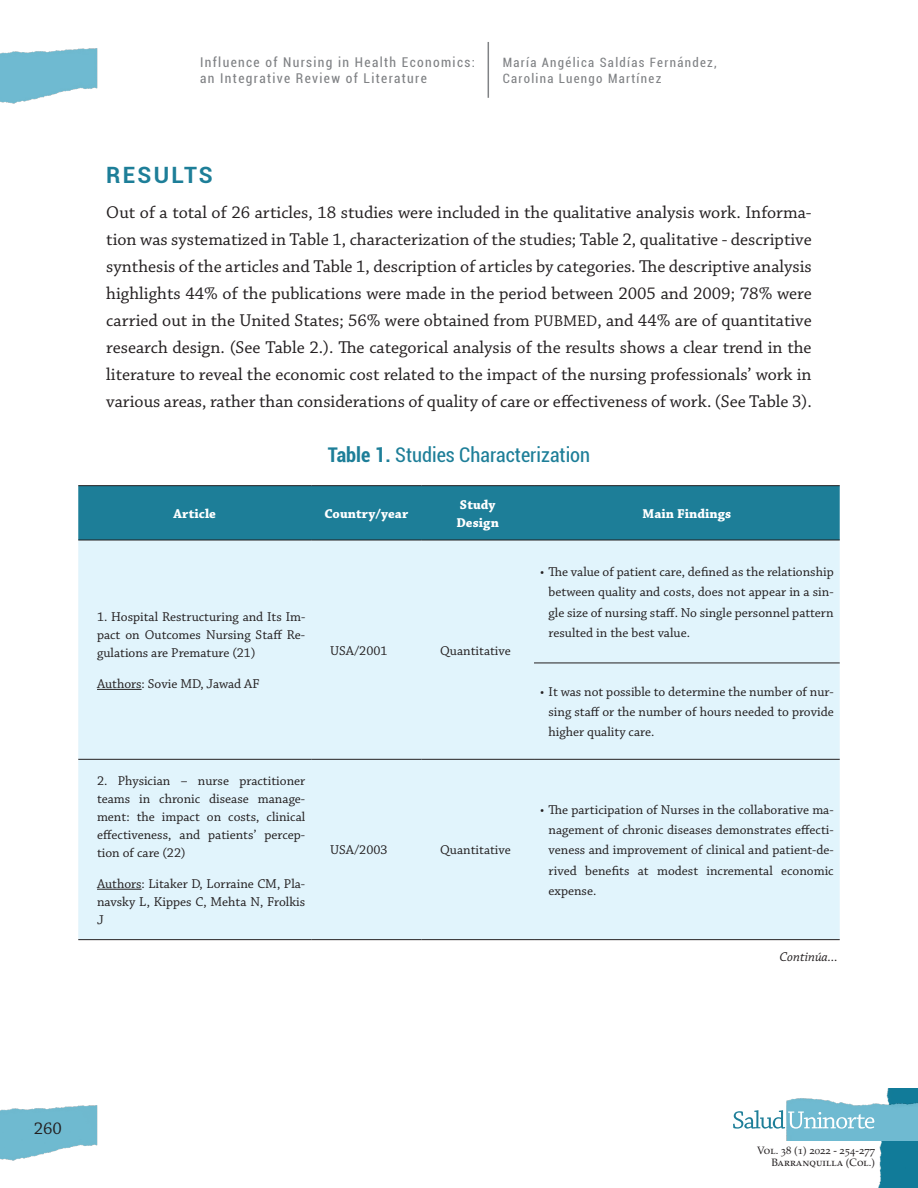
<style>
.page{position:relative;width:918px;height:1188px;background:#fff}
.page>*{position:absolute;margin:0;border:0;box-sizing:border-box;transform-origin:0 0}
.t1{font:700 22.5px "Roboto";letter-spacing:.1em;color:#1d7e98}
.t2{font:condensed 20.25px "Roboto";color:#1d7e98}
.t3{font:18px/27px "Chaparral Pro";color:#231f20;text-align:justify}
.t4{font:13.5px/20.2px "Chaparral Pro";color:#231f20;text-align:justify}
.t5{font:condensed 13.5px/16.5px "Roboto";letter-spacing:.1em;color:#808285}
.t6{font:700 13.5px/18px "Chaparral Pro";letter-spacing:.005em;color:#fff}
.t7{font:italic 13.5px "Chaparral Pro";color:#231f20}
.t8{font:condensed 12.9px/15.9px "Roboto";letter-spacing:.1em;color:#808285}
.t9{font:10.65px/12.8px "Palatino LT Std";color:#231f20;text-align:right}
.s1{font-size:16.2px}
.s2{font-weight:700}
</style>
<div class="page">
<img style="left:0;top:48px;width:98px;height:56px">
<img style="left:0;top:1105px;width:98px;height:56px">
<img style="left:878px;top:1088px;width:40px;height:100px">
<img style="left:787px;top:1097px;width:131px;height:44px">
<svg style="left:733px;top:1110px;width:141px;height:19px"></svg>
<hr style="left:488px;top:42px;width:1px;height:56px;background:#808285">
<div style="left:78px;top:486px;width:762px;height:54px;background:#1d7e98"></div>
<div style="left:78px;top:541px;width:762px;height:398px;background:#e1f4fc"></div>
<hr style="left:78px;top:485px;width:233px;height:1px;background:#231f20">
<hr style="left:311px;top:485px;width:110px;height:1px;background:#231f20">
<hr style="left:421px;top:485px;width:113px;height:1px;background:#231f20">
<hr style="left:534px;top:485px;width:306px;height:1px;background:#231f20">
<hr style="left:78px;top:540px;width:233px;height:1px;background:#231f20">
<hr style="left:311px;top:540px;width:110px;height:1px;background:#231f20">
<hr style="left:421px;top:540px;width:113px;height:1px;background:#231f20">
<hr style="left:534px;top:540px;width:306px;height:1px;background:#231f20">
<hr style="left:534px;top:663px;width:306px;height:1px;background:#231f20">
<hr style="left:78px;top:759px;width:233px;height:1px;background:#231f20">
<hr style="left:311px;top:759px;width:110px;height:1px;background:#231f20">
<hr style="left:421px;top:759px;width:113px;height:1px;background:#231f20">
<hr style="left:534px;top:759px;width:306px;height:1px;background:#231f20">
<hr style="left:78px;top:939px;width:233px;height:1px;background:#231f20">
<hr style="left:311px;top:939px;width:110px;height:1px;background:#231f20">
<hr style="left:421px;top:939px;width:113px;height:1px;background:#231f20">
<hr style="left:534px;top:939px;width:306px;height:1px;background:#231f20">
<hr style="left:97px;top:689px;width:45px;height:1px;background:#231f20">
<hr style="left:97px;top:889px;width:45px;height:1px;background:#231f20">
<p class="t5" style="left:200px;top:53px;width:276px">Influence of Nursing in Health Economics: an Integrative Review of Literature</p>
<p class="t8" style="left:503px;top:54px;width:215px">María Angélica Saldías Fernández,<br>Carolina Luengo Martínez</p>
<h1 class="t1" style="left:106px;top:159px;width:108px">RESULTS</h1>
<p class="t3" style="left:106px;top:200px;width:707px">Out of a total of 26 articles, 18 studies were included in the qualitative analysis work. Informa&shy;tion was systematized in Table 1, characterization of the studies; Table 2, qualitative - descriptive synthesis of the articles and Table 1, description of articles by categories. The descriptive analysis highlights 44% of the publications were made in the period between 2005 and 2009; 78% were carried out in the United States; 56% were obtained from <span class="s1">PUBMED</span>, and 44% are of quantitative research design. (See Table 2.). The categorical analysis of the results shows a clear trend in the literature to reveal the economic cost related to the impact of the nursing professionals’ work in various areas, rather than considerations of quality of care or effectiveness of work. (See Table 3).</p>
<h2 class="t2" style="left:328px;top:441px;width:264px"><span class="s2">Table 1.</span> Studies Characterization</h2>
<p class="t6" style="left:174px;top:505px;width:44px">Article</p>
<p class="t6" style="left:324px;top:505px;width:85px">Country/year</p>
<p class="t6" style="left:456px;top:496px;width:44px">Study<br>Design</p>
<p class="t6" style="left:643px;top:505px;width:90px">Main Findings</p>
<p class="t4" style="left:97px;top:609px;width:210px;line-height:18px">1. Hospital Restructuring and Its Im&shy;pact on Outcomes Nursing Staff Re&shy;gulations are Premature (21)</p>
<p class="t4" style="left:97px;top:674px;width:164px">Authors: Sovie MD, Jawad AF</p>
<p class="t4" style="left:330px;top:641px;width:59px">USA/2001</p>
<p class="t4" style="left:440px;top:641px;width:72px">Quantitative</p>
<p class="t4" style="left:97px;top:772px;width:210px;line-height:18px">2. Physician – nurse practitioner teams in chronic disease manage&shy;ment: the impact on costs, clinical effectiveness, and patients’ percep&shy;tion of care (22)</p>
<p class="t4" style="left:97px;top:875px;width:210px;line-height:18px">Authors: Litaker D, Lorraine CM, Pla&shy;navsky L, Kippes C, Mehta N, Frolkis J</p>
<p class="t4" style="left:330px;top:841px;width:59px">USA/2003</p>
<p class="t4" style="left:440px;top:841px;width:72px">Quantitative</p>
<p class="t4" style="left:549px;top:562px;width:287px;text-indent:-9px">• The value of patient care, defined as the relationship between quality and costs, does not appear in a sin&shy;gle size of nursing staff. No single personnel pattern resulted in the best value.</p>
<p class="t4" style="left:549px;top:682px;width:287px;text-indent:-9px">• It was not possible to determine the number of nur&shy;sing staff or the number of hours needed to provide higher quality care.</p>
<p class="t4" style="left:549px;top:800px;width:287px;text-indent:-9px">• The participation of Nurses in the collaborative ma&shy;nagement of chronic diseases demonstrates effecti&shy;veness and improvement of clinical and patient-de&shy;rived benefits at modest incremental economic expense.</p>
<p class="t7" style="left:780px;top:949px;width:60px">Continúa...</p>
<h3 class="t3" style="left:34px;top:1115px;width:30px">260</h3>
<p class="t9" style="left:757px;top:1144px;width:119px">Vol. 38 (1) 2022 - 254-277<br>Barranquilla (Col.)</p>
</div>
